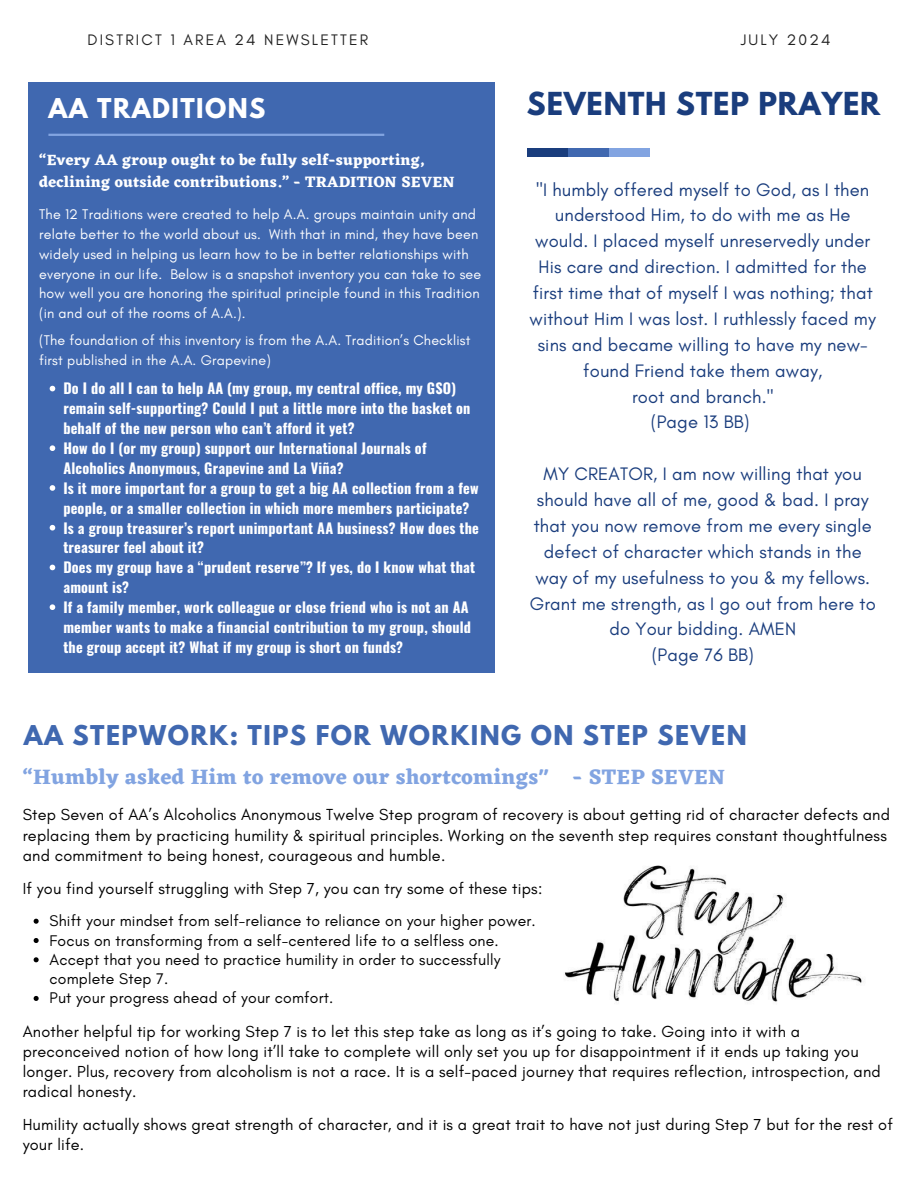
<style>
.page{position:relative;width:918px;height:1188px;background:#fff}
.page>*{position:absolute;margin:0;border:0;box-sizing:border-box;transform-origin:0 0}
.t1{font:700 28.05px "League Spartan";letter-spacing:.03em;color:#1a3d7d}
.t2{font:700 24.15px "League Spartan";letter-spacing:.06em;color:#4068b0}
.t3{font:700 24.15px "League Spartan";letter-spacing:.06em;color:#fff}
.t4{font:700 21.45px "Eczar";letter-spacing:.015em;color:#82a4e1}
.t5{font:18.45px/25.8px "Glacial Indifference";letter-spacing:.01em;color:#1a3d7d;text-align:center}
.t6{font:16.2px/20.1px "Glacial Indifference";letter-spacing:.015em;color:#000}
.t7{font:15.75px "Glacial Indifference";letter-spacing:.015em;color:#000}
.t8{font:700 15.45px/21.3px "Eczar";letter-spacing:.015em;color:#fff}
.t9{font:15.45px "Glacial Indifference";letter-spacing:.14em;color:#222}
.t10{font:700 14.25px/20px "Oswald";letter-spacing:.015em;color:#fff}
.t11{font:14.25px/20px "Glacial Indifference";letter-spacing:.015em;color:#fff}
</style>
<div class="page">
<div style="left:28px;top:82px;width:467px;height:590px;background:#4068b0"></div>
<hr style="left:48px;top:134px;width:336px;height:2px;background:#82a4e1">
<div style="left:527px;top:148px;width:40px;height:8px;background:#1a3d7d"></div>
<div style="left:568px;top:148px;width:41px;height:8px;background:#4068b0"></div>
<div style="left:609px;top:148px;width:41px;height:8px;background:#82a4e1"></div>
<svg style="left:34px;top:919px;width:5px;height:5px"></svg>
<svg style="left:34px;top:938px;width:5px;height:5px"></svg>
<svg style="left:34px;top:957px;width:5px;height:5px"></svg>
<svg style="left:34px;top:996px;width:5px;height:5px"></svg>
<img style="left:564px;top:865px;width:298px;height:137px">
<svg style="left:50px;top:386px;width:5px;height:5px"></svg>
<svg style="left:50px;top:445px;width:5px;height:6px"></svg>
<svg style="left:50px;top:485px;width:5px;height:6px"></svg>
<svg style="left:50px;top:525px;width:5px;height:6px"></svg>
<svg style="left:50px;top:565px;width:5px;height:5px"></svg>
<svg style="left:50px;top:604px;width:5px;height:6px"></svg>
<p class="t9" style="left:87px;top:30px;width:282px">DISTRICT 1 AREA 24 NEWSLETTER</p>
<p class="t9" style="left:741px;top:30px;width:91px">JULY 2024</p>
<p class="t3" style="left:48px;top:96px;width:219px">AA TRADITIONS</p>
<h1 class="t8" style="left:39px;top:149px;width:417px">“Every AA group ought to be fully self-supporting, declining outside contributions.” - TRADITION SEVEN</h1>
<h3 class="t11" style="left:39px;top:204px;width:444px">The 12 Traditions were created to help A.A. groups maintain unity and relate better to the world about us. With that in mind, they have been widely used in helping us learn how to be in better relationships with everyone in our life. Below is a snapshot inventory you can take to see how well you are honoring the spiritual principle found in this Tradition (in and out of the rooms of A.A.).</h3>
<p class="t11" style="left:39px;top:330px;width:433px">(The foundation of this inventory is from the A.A. Tradition’s Checklist first published in the A.A. Grapevine)</p>
<p class="t10" style="left:63px;top:378px;width:409px">Do I do all I can to help AA (my group, my central office, my GSO) remain self-supporting? Could I put a little more into the basket on behalf of the new person who can’t afford it yet?</p>
<p class="t10" style="left:63px;top:438px;width:365px">How do I (or my group) support our International Journals of<br>Alcoholics Anonymous, Grapevine and La Viña?</p>
<p class="t10" style="left:63px;top:477px;width:417px">Is it more important for a group to get a big AA collection from a few people, or a smaller collection in which more members participate?</p>
<p class="t10" style="left:63px;top:517px;width:417px">Is a group treasurer’s report unimportant AA business? How does the treasurer feel about it?</p>
<p class="t10" style="left:63px;top:557px;width:413px">Does my group have a “prudent reserve”? If yes, do I know what that amount is?</p>
<p class="t10" style="left:63px;top:597px;width:409px">If a family member, work colleague or close friend who is not an AA member wants to make a financial contribution to my group, should the group accept it? What if my group is short on funds?</p>
<h4 class="t1" style="left:527px;top:89px;width:355px">SEVENTH STEP PRAYER</h4>
<p class="t5" style="left:530px;top:176px;width:348px">"I humbly offered myself to God, as I then understood Him, to do with me as He would. I placed myself unreservedly under His care and direction. I admitted for the first time that of myself I was nothing; that without Him I was lost. I ruthlessly faced my sins and became willing to have my new&shy;found Friend take them away,<br>root and branch."<br>(Page 13 BB)</p>
<p class="t5" style="left:530px;top:461px;width:348px">MY CREATOR, I am now willing that you should have all of me, good &amp; bad. I pray that you now remove from me every single defect of character which stands in the way of my usefulness to you &amp; my fellows.<br>Grant me strength, as I go out from here to do Your bidding. AMEN<br>(Page 76 BB)</p>
<p class="t2" style="left:24px;top:723px;width:724px">AA STEPWORK: TIPS FOR WORKING ON STEP SEVEN</p>
<h4 class="t4" style="left:23px;top:764px;width:704px">“Humbly asked Him to remove our shortcomings" - STEP SEVEN</h4>
<h5 class="t6" style="left:23px;top:805px;width:869px">Step Seven of AA’s Alcoholics Anonymous Twelve Step program of recovery is about getting rid of character defects and replacing them by practicing humility &amp; spiritual principles. Working on the seventh step requires constant thoughtfulness and commitment to being honest, courageous and humble.</h5>
<h5 class="t6" style="left:23px;top:878px;width:521px">If you find yourself struggling with Step 7, you can try some of these tips:</h5>
<h2 class="t7" style="left:49px;top:911px;width:488px">Shift your mindset from self-reliance to reliance on your higher power.</h2>
<h6 class="t7" style="left:49px;top:931px;width:451px">Focus on transforming from a self-centered life to a selfless one.</h6>
<p class="t7" style="left:49px;top:950px;width:452px">Accept that you need to practice humility in order to successfully</p>
<p class="t7" style="left:49px;top:969px;width:120px">complete Step 7.</p>
<p class="t7" style="left:49px;top:989px;width:285px">Put your progress ahead of your comfort.</p>
<p class="t6" style="left:23px;top:1021px;width:860px">Another helpful tip for working Step 7 is to let this step take as long as it’s going to take. Going into it with a preconceived notion of how long it’ll take to complete will only set you up for disappointment if it ends up taking you longer. Plus, recovery from alcoholism is not a race. It is a self-paced journey that requires reflection, introspection, and radical honesty.</p>
<p class="t6" style="left:23px;top:1115px;width:872px">Humility actually shows great strength of character, and it is a great trait to have not just during Step 7 but for the rest of your life.</p>
</div>
